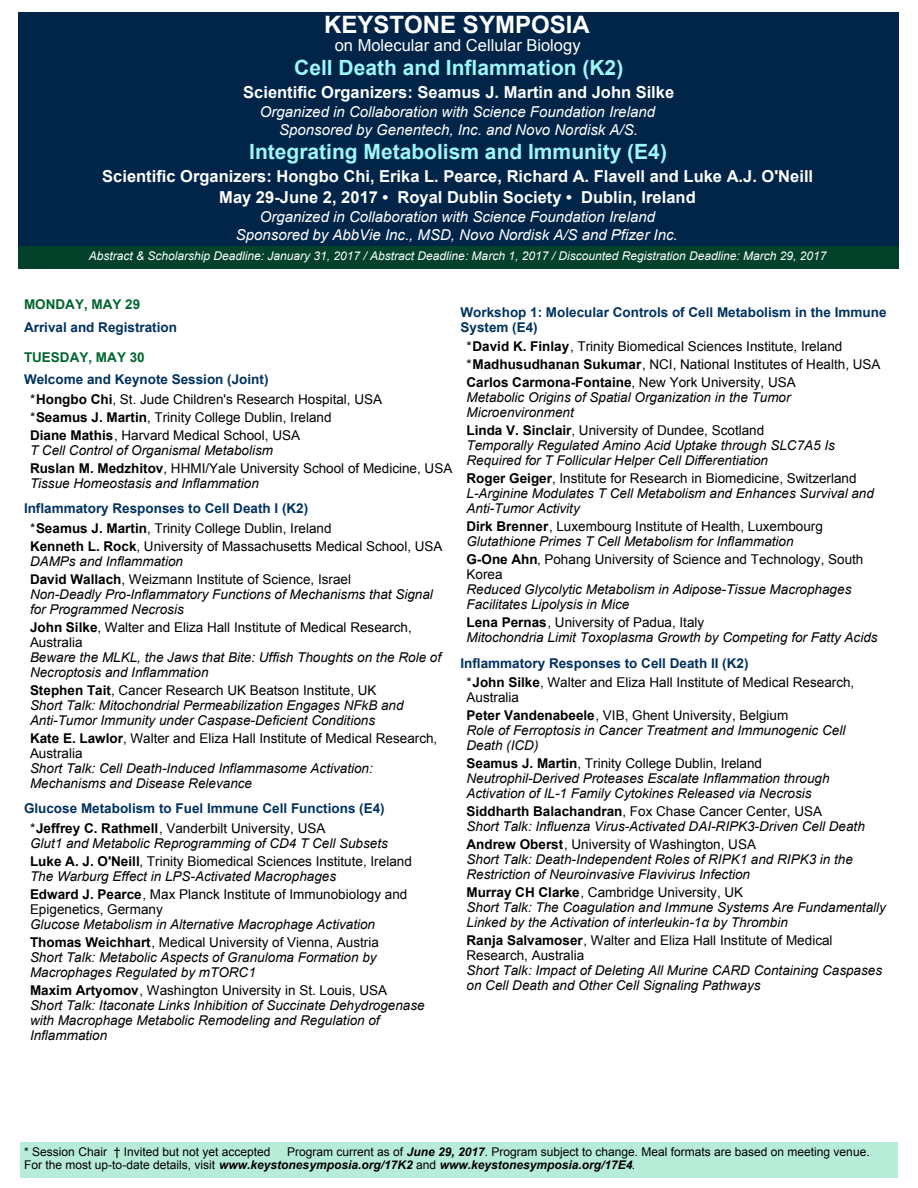
<style>
.page{position:relative;width:918px;height:1188px;background:#fff}
.page>*{position:absolute;margin:0;border:0;box-sizing:border-box;transform-origin:0 0}
.t1{font:700 24px "Arial";color:#fff}
.t2{font:700 21px "Arial";color:#9df7fd}
.t3{font:700 16.5px/21px "Arial";color:#fff;text-align:center}
.t4{font:16.5px "Arial";color:#fff}
.t5{font:italic 15px/18px "Arial";color:#fff;text-align:center}
.t6{font:italic 13.5px/15px "Arial";color:#000}
.t7{font:13.5px/18px "Arial";color:#000}
.t8{font:700 13.5px/19.5px "Arial";color:#003260}
.t9{font:700 13.5px "Arial";color:#00652e}
.t10{font:12px/13.5px "Arial";color:#000}
.t11{font:italic 12px "Arial";color:#fff}
.s1{font-weight:700;color:#003260}
.s2{font-weight:700}
.s3{font-style:italic}
.s4{font-weight:400;color:#000}
.s5{color:#000}
.s6{font-weight:700;font-style:normal}
.s7{font-style:normal}
.s8{font-weight:700;font-style:italic}
</style>
<div class="page">
<div style="left:20px;top:1142px;width:877px;height:36px;background:#b7ecd8"></div>
<div style="left:18px;top:12px;width:881px;height:234px;background:#012548"></div>
<div style="left:18px;top:246px;width:881px;height:22px;background:#02412a"></div>
<h1 class="t1" style="left:324px;top:16px;width:267px">KEYSTONE SYMPOSIA</h1>
<p class="t4" style="left:335px;top:39px;width:247px">on Molecular and Cellular Biology</p>
<h2 class="t2" style="left:294px;top:60px;width:331px">Cell Death and Inflammation (K2)</h2>
<p class="t3" style="left:243px;top:83px;width:432px">Scientific Organizers: Seamus J. Martin and John Silke</p>
<p class="t5" style="left:260px;top:104px;width:397px">Organized in Collaboration with Science Foundation Ireland<br>Sponsored by Genentech, Inc. and Novo Nordisk A/S.</p>
<h2 class="t2" style="left:249px;top:144px;width:419px">Integrating Metabolism and Immunity (E4)</h2>
<p class="t3" style="left:102px;top:167px;width:712px">Scientific Organizers: Hongbo Chi, Erika L. Pearce, Richard A. Flavell and Luke A.J. O'Neill<br>May 29-June 2, 2017 • Royal Dublin Society • Dublin, Ireland</p>
<p class="t5" style="left:236px;top:209px;width:443px">Organized in Collaboration with Science Foundation Ireland<br>Sponsored by AbbVie Inc., MSD, Novo Nordisk A/S and Pfizer Inc.</p>
<p class="t11" style="left:89px;top:251px;width:739px">Abstract &amp; Scholarship Deadline: January 31, 2017 / Abstract Deadline: March 1, 2017 / Discounted Registration Deadline: March 29, 2017</p>
<p class="t9" style="left:24px;top:299px;width:118px">MONDAY, MAY 29</p>
<p class="t8" style="left:24px;top:318px;width:155px">Arrival and Registration</p>
<p class="t9" style="left:24px;top:352px;width:122px">TUESDAY, MAY 30</p>
<p class="t7" style="left:30px;top:371px;width:354px;line-height:19.5px;text-indent:-6px"><span class="s1">Welcome and Keynote Session (Joint)<br></span>*<span class="s2">Hongbo Chi</span>, St. Jude Children's Research Hospital, USA</p>
<p class="t7" style="left:30px;top:409px;width:303px">*<span class="s2">Seamus J. Martin</span>, Trinity College Dublin, Ireland<br><span class="s2">Diane Mathis</span>, Harvard Medical School, USA</p>
<p class="t7" style="left:30px;top:442px;width:424px"><span class="s3">T Cell Control of Organismal Metabolism<br></span><span class="s2">Ruslan M. Medzhitov</span>, HHMI/Yale University School of Medicine, USA</p>
<p class="t6" style="left:30px;top:476px;width:230px">Tissue Homeostasis and Inflammation</p>
<p class="t8" style="left:30px;top:500px;width:303px;text-indent:-6px">Inflammatory Responses to Cell Death I (K2) <span class="s4">*</span><span class="s5">Seamus J. Martin</span><span class="s4">, Trinity College Dublin, Ireland</span></p>
<p class="t7" style="left:30px;top:540px;width:414px;line-height:15px"><span class="s2">Kenneth L. Rock</span>, University of Massachusetts Medical School, USA<br><span class="s3">DAMPs and Inflammation</span></p>
<p class="t6" style="left:30px;top:572px;width:404px"><span class="s6">David Wallach</span><span class="s7">, Weizmann Institute of Science, Israel<br></span>Non-Deadly Pro-Inflammatory Functions of Mechanisms that Signal for Programmed Necrosis</p>
<p class="t7" style="left:30px;top:621px;width:383px;line-height:15px"><span class="s2">John Silke</span>, Walter and Eliza Hall Institute of Medical Research,<br>Australia</p>
<p class="t6" style="left:30px;top:650px;width:413px">Beware the MLKL, the Jaws that Bite: Uffish Thoughts on the Role of<br>Necroptosis and Inflammation</p>
<p class="t6" style="left:30px;top:683px;width:375px"><span class="s6">Stephen Tait</span><span class="s7">, Cancer Research UK Beatson Institute, UK<br></span>Short Talk: Mitochondrial Permeabilization Engages NFkB and<br>Anti-Tumor Immunity under Caspase-Deficient Conditions</p>
<p class="t7" style="left:30px;top:732px;width:409px;line-height:15px"><span class="s2">Kate E. Lawlor</span>, Walter and Eliza Hall Institute of Medical Research,<br>Australia</p>
<p class="t6" style="left:30px;top:761px;width:344px">Short Talk: Cell Death-Induced Inflammasome Activation:<br>Mechanisms and Disease Relevance</p>
<p class="t8" style="left:30px;top:800px;width:356px;text-indent:-6px">Glucose Metabolism to Fuel Immune Cell Functions (E4) <span class="s4">*</span><span class="s5">Jeffrey C. Rathmell</span><span class="s4">, Vanderbilt University, USA</span></p>
<p class="t6" style="left:30px;top:835px;width:383px;line-height:18px">Glut1 and Metabolic Reprogramming of CD4 T Cell Subsets<br><span class="s6">Luke A. J. O'Neill</span><span class="s7">, Trinity Biomedical Sciences Institute, Ireland</span></p>
<p class="t6" style="left:30px;top:868px;width:379px;line-height:18px">The Warburg Effect in LPS-Activated Macrophages<br><span class="s6">Edward J. Pearce</span><span class="s7">, Max Planck Institute of Immunobiology and</span></p>
<p class="t7" style="left:30px;top:901px;width:134px">Epigenetics, Germany</p>
<p class="t6" style="left:30px;top:916px;width:350px;line-height:18px">Glucose Metabolism in Alternative Macrophage Activation<br><span class="s6">Thomas Weichhart</span><span class="s7">, Medical University of Vienna, Austria</span></p>
<p class="t6" style="left:30px;top:950px;width:348px">Short Talk: Metabolic Aspects of Granuloma Formation by<br>Macrophages Regulated by mTORC1</p>
<p class="t6" style="left:30px;top:983px;width:396px"><span class="s6">Maxim Artyomov</span><span class="s7">, Washington University in St. Louis, USA<br></span>Short Talk: Itaconate Links Inhibition of Succinate Dehydrogenase with Macrophage Metabolic Remodeling and Regulation of Inflammation</p>
<p class="t8" style="left:460px;top:306px;width:428px;line-height:15px">Workshop 1: Molecular Controls of Cell Metabolism in the Immune<br>System (E4)</p>
<p class="t7" style="left:466px;top:339px;width:416px">*<span class="s2">David K. Finlay</span>, Trinity Biomedical Sciences Institute, Ireland *<span class="s2">Madhusudhanan Sukumar</span>, NCI, National Institutes of Health, USA<br><span class="s2">Carlos Carmona-Fontaine</span>, New York University, USA</p>
<p class="t6" style="left:466px;top:391px;width:326px">Metabolic Origins of Spatial Organization in the Tumor<br>Microenvironment</p>
<p class="t6" style="left:466px;top:424px;width:370px"><span class="s6">Linda V. Sinclair</span><span class="s7">, University of Dundee, Scotland<br></span>Temporally Regulated Amino Acid Uptake through SLC7A5 Is<br>Required for T Follicular Helper Cell Differentiation</p>
<p class="t6" style="left:466px;top:472px;width:409px"><span class="s6">Roger Geiger</span><span class="s7">, Institute for Research in Biomedicine, Switzerland<br></span>L-Arginine Modulates T Cell Metabolism and Enhances Survival and<br>Anti-Tumor Activity</p>
<p class="t6" style="left:466px;top:520px;width:358px"><span class="s6">Dirk Brenner</span><span class="s7">, Luxembourg Institute of Health, Luxembourg<br></span>Glutathione Primes T Cell Metabolism for Inflammation</p>
<p class="t7" style="left:466px;top:553px;width:398px;line-height:15px"><span class="s2">G-One Ahn</span>, Pohang University of Science and Technology, South<br>Korea</p>
<p class="t6" style="left:466px;top:583px;width:386px">Reduced Glycolytic Metabolism in Adipose-Tissue Macrophages<br>Facilitates Lipolysis in Mice</p>
<p class="t6" style="left:466px;top:616px;width:413px"><span class="s6">Lena Pernas</span><span class="s7">, University of Padua, Italy<br></span>Mitochondria Limit Toxoplasma Growth by Competing for Fatty Acids</p>
<p class="t7" style="left:466px;top:654px;width:389px;line-height:19.5px;text-indent:-6px"><span class="s1">Inflammatory Responses to Cell Death II (K2)<br></span>*<span class="s2">John Silke</span>, Walter and Eliza Hall Institute of Medical Research,</p>
<p class="t7" style="left:466px;top:690px;width:323px">Australia<br><span class="s2">Peter Vandenabeele</span>, VIB, Ghent University, Belgium</p>
<p class="t6" style="left:466px;top:724px;width:380px">Role of Ferroptosis in Cancer Treatment and Immunogenic Cell<br>Death (ICD)</p>
<p class="t6" style="left:466px;top:757px;width:365px"><span class="s6">Seamus J. Martin</span><span class="s7">, Trinity College Dublin, Ireland<br></span>Neutrophil-Derived Proteases Escalate Inflammation through<br>Activation of IL-1 Family Cytokines Released via Necrosis</p>
<p class="t6" style="left:466px;top:805px;width:400px"><span class="s6">Siddharth Balachandran</span><span class="s7">, Fox Chase Cancer Center, USA<br></span>Short Talk: Influenza Virus-Activated DAI-RIPK3-Driven Cell Death</p>
<p class="t6" style="left:466px;top:838px;width:388px"><span class="s6">Andrew Oberst</span><span class="s7">, University of Washington, USA<br></span>Short Talk: Death-Independent Roles of RIPK1 and RIPK3 in the<br>Restriction of Neuroinvasive Flavivirus Infection</p>
<p class="t6" style="left:466px;top:886px;width:421px"><span class="s6">Murray CH Clarke</span><span class="s7">, Cambridge University, UK<br></span>Short Talk: The Coagulation and Immune Systems Are Fundamentally<br>Linked by the Activation of interleukin-1α by Thrombin</p>
<p class="t7" style="left:466px;top:934px;width:368px;line-height:15px"><span class="s2">Ranja Salvamoser</span>, Walter and Eliza Hall Institute of Medical<br>Research, Australia</p>
<p class="t6" style="left:466px;top:964px;width:417px">Short Talk: Impact of Deleting All Murine CARD Containing Caspases on Cell Death and Other Cell Signaling Pathways</p>
<p class="t10" style="left:24px;top:1146px;width:248px">* Session Chair † Invited but not yet accepted</p>
<p class="t10" style="left:24px;top:1146px;width:847px;text-indent:263px">Program current as of <span class="s8">June 29, 2017</span>. Program subject to change. Meal formats are based on meeting venue.<br>For the most up-to-date details, visit <span class="s8">www.keystonesymposia.org/17K2</span> and <span class="s8">www.keystonesymposia.org/17E4</span>.</p>
</div>
